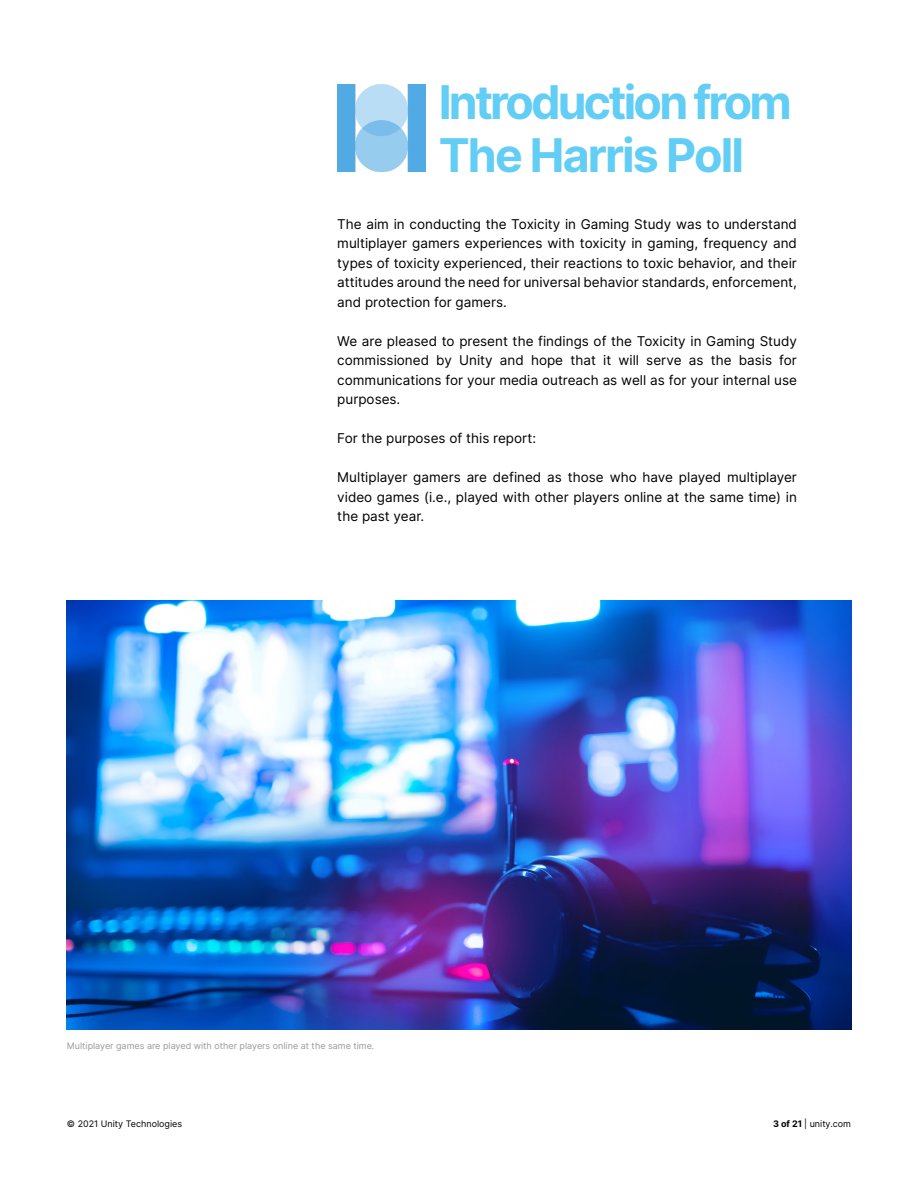
<style>
.page{position:relative;width:918px;height:1188px;background:#fff}
.page>*{position:absolute;margin:0;border:0;box-sizing:border-box;transform-origin:0 0}
.Heading{font:700 46.5px/52.5px "Inter";letter-spacing:-.06em;color:#62cdf5}
.Body{font:13.5px/19.5px "Inter";color:#000;text-align:justify}
.t1{font:9px "Inter";color:#999}
.t2{font:9px "Inter";color:#000}
.s1{font-weight:700}
</style>
<div class="page">
<img style="left:337px;top:84px;width:88px;height:88px">
<img style="left:67px;top:601px;width:784px;height:429px">
<p class="Heading" style="left:439px;top:75px;width:355px">Introduction from<br>The Harris Poll</p>
<p class="Body" style="left:337px;top:214px;width:461px">The aim in conducting the Toxicity in Gaming Study was to understand multiplayer gamers experiences with toxicity in gaming, frequency and types of toxicity experienced, their reactions to toxic behavior, and their attitudes around the need for universal behavior standards, enforcement, and protection for gamers.</p>
<p class="Body" style="left:337px;top:331px;width:461px">We are pleased to present the findings of the Toxicity in Gaming Study commissioned by Unity and hope that it will serve as the basis for communications for your media outreach as well as for your internal use purposes.</p>
<p class="Body" style="left:337px;top:428px;width:200px">For the purposes of this report:</p>
<p class="Body" style="left:337px;top:467px;width:461px">Multiplayer gamers are defined as those who have played multiplayer video games (i.e., played with other players online at the same time) in the past year.</p>
<p class="t1" style="left:67px;top:1039px;width:309px">Multiplayer games are played with other players online at the same time.</p>
<p class="t2" style="left:67px;top:1117px;width:117px">© 2021 Unity Technologies</p>
<p class="t2" style="left:773px;top:1117px;width:80px"><span class="s1">3 of 21</span> | unity.com</p>
</div>
